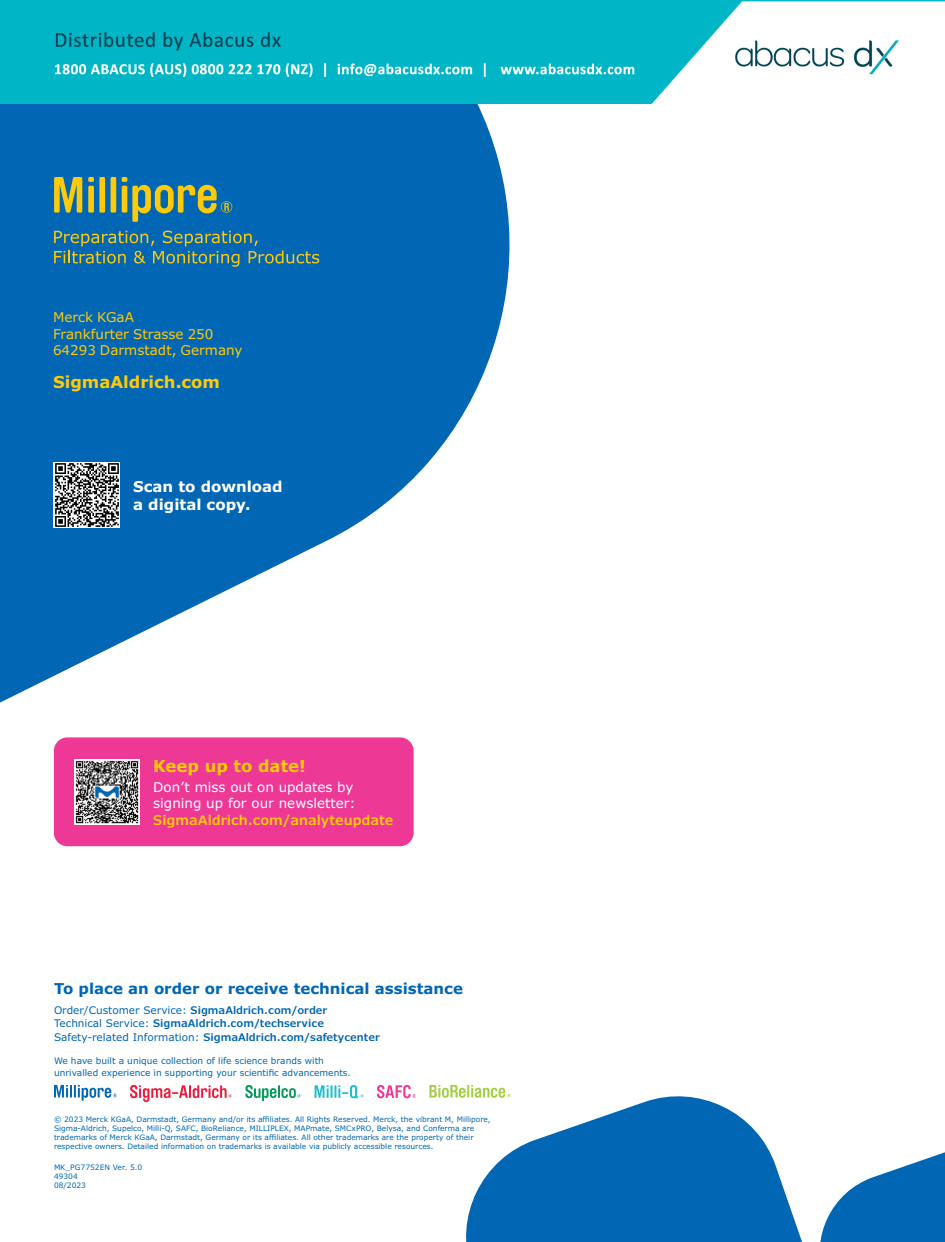
<style>
.page{position:relative;width:945px;height:1242px;background:#fff}
.page>*{position:absolute;margin:0;border:0;box-sizing:border-box;transform-origin:0 0}
.Section_Head_11_13{font:700 16.5px "Verdana Pro";color:#feca0a}
.t1{font:700 15px "Verdana Pro";color:#0166b3}
.Body_Head_10_12{font:700 15px/18px "Verdana Pro";color:#fff}
.Body_Copy_9_11{font:13.5px/16.2px "Verdana Pro";color:#fff}
.t2{font:13.5px/16.5px "Verdana Pro";color:#feca0a}
.t3{font:600 10.5px/13.5px "Verdana Pro";color:#0166b3}
.Body_Copy_9_11-2{font:9px/12px "Verdana Pro";color:#0166b3}
.t4{font:7.5px/9px "Verdana Pro";color:#0166b3}
.s1{font-weight:600;color:#feca0a}
.s2{font-weight:400}
</style>
<div class="page">
<svg style="left:0;top:104px;width:510px;height:599px;fill:#0166b3"></svg>
<svg style="left:122px;top:177px;width:110px;height:45px;background:#50857d"></svg>
<div style="left:111px;top:177px;width:5px;height:36px;background:#feca0a"></div>
<div style="left:99px;top:177px;width:6px;height:36px;background:#feca0a"></div>
<div style="left:88px;top:186px;width:6px;height:27px;background:#feca0a"></div>
<svg style="left:88px;top:177px;width:6px;height:5px"></svg>
<svg style="left:54px;top:177px;width:28px;height:36px"></svg>
<svg style="left:54px;top:231px;width:265px;height:36px;background:#2d7795"></svg>
<img style="left:54px;top:462px;width:66px;height:66px">
<div style="left:54px;top:737px;width:360px;height:109px;background:#ed3896;border-radius:13px"></div>
<img style="left:74px;top:759px;width:66px;height:66px">
<svg style="left:832px;top:1152px;width:113px;height:90px"></svg>
<svg style="left:466px;top:1096px;width:366px;height:146px;fill:#0166b3"></svg>
<svg style="left:377px;top:1085px;width:39px;height:13px"></svg>
<svg style="left:130px;top:1085px;width:102px;height:17px"></svg>
<svg style="left:315px;top:1085px;width:49px;height:13px"></svg>
<svg style="left:245px;top:1085px;width:56px;height:16px"></svg>
<svg style="left:54px;top:1085px;width:63px;height:16px"></svg>
<svg style="left:429px;top:1085px;width:82px;height:13px"></svg>
<img style="left:0;top:0;width:945px;height:104px">
<p class="t2" style="left:53px;top:309px;width:82px">Merck KGaA</p>
<p class="t2" style="left:53px;top:326px;width:191px">Frankfurter Strasse 250<br>64293 Darmstadt, Germany</p>
<p class="Section_Head_11_13" style="left:53px;top:371px;width:168px">SigmaAldrich.com</p>
<p class="Body_Head_10_12" style="left:133px;top:478px;width:151px">Scan to download a digital copy.</p>
<p class="Section_Head_11_13" style="left:153px;top:755px;width:154px">Keep up to date!</p>
<p class="Body_Copy_9_11" style="left:153px;top:779px;width:242px">Don’t miss out on updates by signing up for our newsletter:<br><span class="s1">SigmaAldrich.com/analyteupdate</span></p>
<h2 class="t1" style="left:54px;top:979px;width:411px">To place an order or receive technical assistance</h2>
<h3 class="t3" style="left:54px;top:1004px;width:327px"><span class="s2">Order/Customer Service:</span> SigmaAldrich.com/order<br><span class="s2">Technical Service:</span> SigmaAldrich.com/techservice<br><span class="s2">Safety-related Information:</span> SigmaAldrich.com/safetycenter</h3>
<p class="Body_Copy_9_11-2" style="left:54px;top:1055px;width:298px">We have built a unique collection of life science brands with unrivalled experience in supporting your scientific advancements.</p>
<p class="t4" style="left:54px;top:1115px;width:438px">© 2023 Merck KGaA, Darmstadt, Germany and/or its affiliates. All Rights Reserved. Merck, the vibrant M, Millipore, Sigma-Aldrich, Supelco, Milli-Q, SAFC, BioReliance, MILLIPLEX, MAPmate, SMCxPRO, Belysa, and Conferma are trademarks of Merck KGaA, Darmstadt, Germany or its affiliates. All other trademarks are the property of their respective owners. Detailed information on trademarks is available via publicly accessible resources.</p>
<p class="t4" style="left:54px;top:1163px;width:90px">MK_PG7752EN Ver. 5.0<br>49304<br>08/2023</p>
</div>
